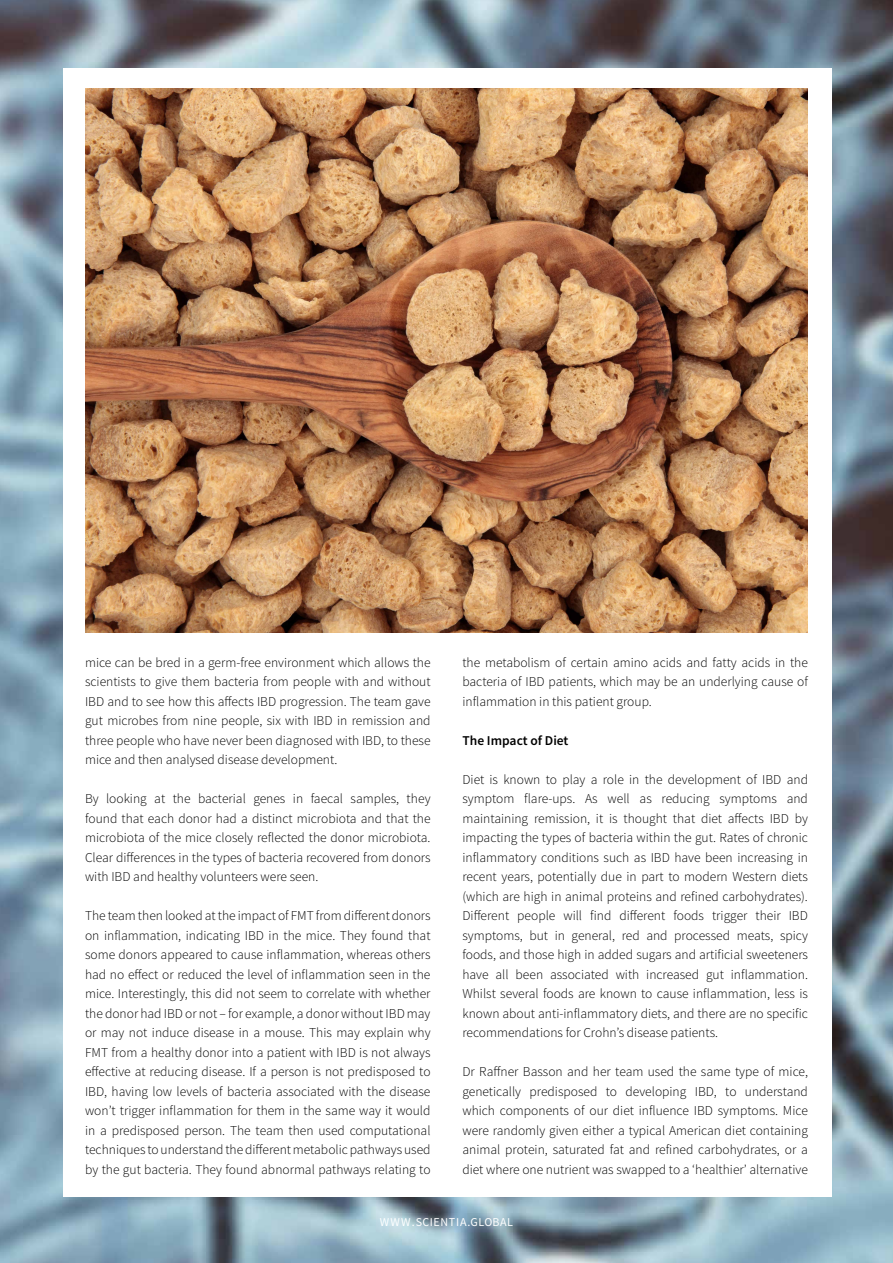
<style>
.page{position:relative;width:893px;height:1263px;background:#fff}
.page>*{position:absolute;margin:0;border:0;box-sizing:border-box;transform-origin:0 0}
.t1{font:300 13.5px/19.5px "Source Sans Pro";color:#000;text-align:justify}
.t2{font:600 13.5px "Source Sans Pro";color:#000}
.t3{font:12px "Source Sans Pro";letter-spacing:.05em;color:#fff}
</style>
<div class="page">
<img style="left:0;top:0;width:893px;height:1263px">
<div style="left:63px;top:68px;width:769px;height:1129px;background:#fff"></div>
<img style="left:85px;top:88px;width:723px;height:544px">
<p class="t1" style="left:85px;top:653px;width:347px">mice can be bred in a germ-free environment which allows the scientists to give them bacteria from people with and without IBD and to see how this affects IBD progression. The team gave gut microbes from nine people, six with IBD in remission and three people who have never been diagnosed with IBD, to these mice and then analysed disease development.</p>
<p class="t1" style="left:85px;top:789px;width:347px">By looking at the bacterial genes in faecal samples, they found that each donor had a distinct microbiota and that the microbiota of the mice closely reflected the donor microbiota.<br>Clear differences in the types of bacteria recovered from donors with IBD and healthy volunteers were seen.</p>
<p class="t1" style="left:85px;top:906px;width:347px">The team then looked at the impact of FMT from different donors on inflammation, indicating IBD in the mice. They found that some donors appeared to cause inflammation, whereas others had no effect or reduced the level of inflammation seen in the mice. Interestingly, this did not seem to correlate with whether the donor had IBD or not – for example, a donor without IBD may or may not induce disease in a mouse. This may explain why FMT from a healthy donor into a patient with IBD is not always effective at reducing disease. If a person is not predisposed to IBD, having low levels of bacteria associated with the disease won’t trigger inflammation for them in the same way it would in a predisposed person. The team then used computational techniques to understand the different metabolic pathways used by the gut bacteria. They found abnormal pathways relating to</p>
<p class="t1" style="left:462px;top:653px;width:347px">the metabolism of certain amino acids and fatty acids in the bacteria of IBD patients, which may be an underlying cause of inflammation in this patient group.</p>
<p class="t2" style="left:462px;top:732px;width:107px">The Impact of Diet</p>
<p class="t1" style="left:462px;top:770px;width:347px">Diet is known to play a role in the development of IBD and symptom flare-ups. As well as reducing symptoms and maintaining remission, it is thought that diet affects IBD by impacting the types of bacteria within the gut. Rates of chronic inflammatory conditions such as IBD have been increasing in recent years, potentially due in part to modern Western diets (which are high in animal proteins and refined carbohydrates).<br>Different people will find different foods trigger their IBD symptoms, but in general, red and processed meats, spicy foods, and those high in added sugars and artificial sweeteners have all been associated with increased gut inflammation.<br>Whilst several foods are known to cause inflammation, less is known about anti-inflammatory diets, and there are no specific recommendations for Crohn’s disease patients.</p>
<p class="t1" style="left:462px;top:1062px;width:347px">Dr Raffner Basson and her team used the same type of mice, genetically predisposed to developing IBD, to understand which components of our diet influence IBD symptoms. Mice were randomly given either a typical American diet containing animal protein, saturated fat and refined carbohydrates, or a diet where one nutrient was swapped to a ‘healthier’ alternative</p>
<p class="t3" style="left:380px;top:1214px;width:135px">WWW.SCIENTIA.GLOBAL</p>
</div>
